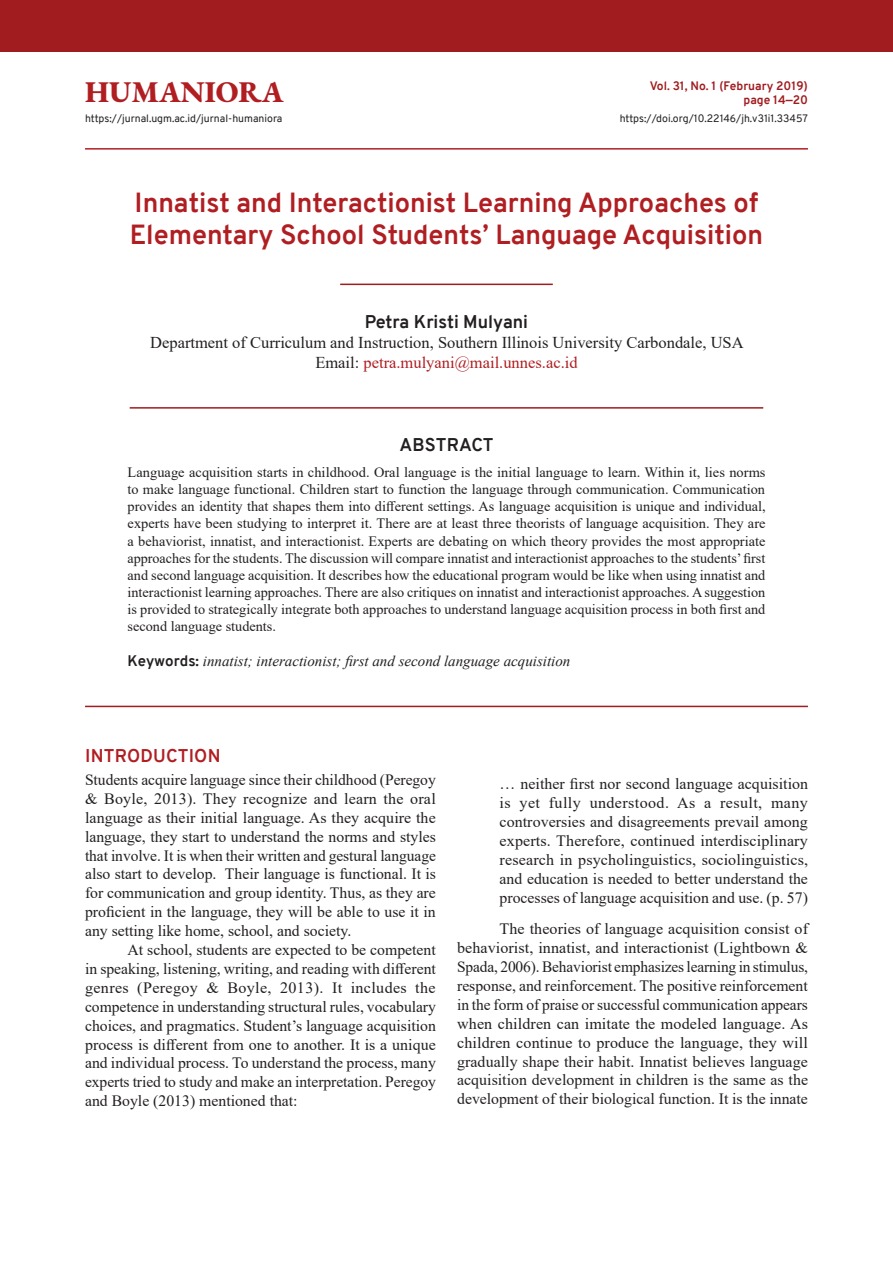
<style>
.page{position:relative;width:893px;height:1263px;background:#fff}
.page>*{position:absolute;margin:0;border:0;box-sizing:border-box;transform-origin:0 0}
.Humaniora{font:800 30px "EB Garamond";color:#b01e22}
.Judul{font:700 27px/32.4px "Overpass";color:#b01e22}
.Penulis{font:700 18px "Overpass";color:#231f20}
.t1{font:700 18px "Overpass";letter-spacing:.01em;color:#b01e22}
.Jdl_Abstrak{font:700 18px "Overpass";color:#231f20}
.Identitas_Penulis{font:16.5px "Times New Roman";color:#231f20}
.Identitas_Penulis-2{font:16.5px "Times New Roman";color:#b01e22}
.Isi__Base{font:15.75px/18.9px "Times New Roman";color:#231f20;text-align:justify}
.Kutipan{font:15.75px/18.9px "Times New Roman";color:#231f20;text-align:justify}
.Keyword{font:italic 15px "Times New Roman";color:#231f20}
.Abstrak{font:14.25px/17.1px "Times New Roman";color:#231f20;text-align:justify}
.t2{font:700 12px "Overpass";color:#a01c1f}
.t3{font:10.5px "Overpass";color:#231f20}
.s1{color:#231f20}
.s2{font-family:"Overpass";font-weight:700;font-style:normal}
</style>
<div class="page">
<hr style="left:85px;top:148px;width:723px;height:2px;background:#b01e22">
<div style="left:0;top:0;width:893px;height:51px;background:#a01c1f"></div>
<hr style="left:340px;top:284px;width:213px;height:1px;background:#a01c1f">
<hr style="left:130px;top:407px;width:633px;height:2px;background:#a01c1f">
<hr style="left:85px;top:706px;width:723px;height:1px;background:#a01c1f">
<p class="Humaniora" style="left:85px;top:70px;width:200px">HUMANIORA</p>
<p class="t2" style="left:650px;top:77px;width:160px">Vol. 31, No. 1 (February 2019)</p>
<p class="t2" style="left:743px;top:91px;width:66px">page 14—20</p>
<p class="t3" style="left:85px;top:111px;width:199px">https://jurnal.ugm.ac.id/jurnal-humaniora</p>
<p class="t3" style="left:620px;top:111px;width:190px">https://doi.org/10.22146/jh.v31i1.33457</p>
<p class="Judul" style="left:130px;top:186px;width:635px">Innatist and Interactionist Learning Approaches of<br>Elementary School Students’ Language Acquisition</p>
<p class="Penulis" style="left:365px;top:309px;width:165px">Petra Kristi Mulyani</p>
<p class="Identitas_Penulis" style="left:150px;top:331px;width:595px">Department of Curriculum and Instruction, Southern Illinois University Carbondale, USA</p>
<p class="Identitas_Penulis-2" style="left:315px;top:350px;width:264px"><span class="s1">Email:</span> petra.mulyani@mail.unnes.ac.id</p>
<p class="Jdl_Abstrak" style="left:400px;top:432px;width:96px">ABSTRACT</p>
<p class="Abstrak" style="left:128px;top:463px;width:640px">Language acquisition starts in childhood. Oral language is the initial language to learn. Within it, lies norms to make language functional. Children start to function the language through communication. Communication provides an identity that shapes them into different settings. As language acquisition is unique and individual, experts have been studying to interpret it. There are at least three theorists of language acquisition. They are a behaviorist, innatist, and interactionist. Experts are debating on which theory provides the most appropriate approaches for the students. The discussion will compare innatist and interactionist approaches to the students’ first and second language acquisition. It describes how the educational program would be like when using innatist and interactionist learning approaches. There are also critiques on innatist and interactionist approaches. A suggestion is provided to strategically integrate both approaches to understand language acquisition process in both first and second language students.</p>
<p class="Keyword" style="left:128px;top:651px;width:444px"><span class="s2">Keywords:</span> innatist; interactionist; first and second language acquisition</p>
<p class="t1" style="left:85px;top:743px;width:137px">INTRODUCTION</p>
<p class="Isi__Base" style="left:85px;top:770px;width:352px">Students acquire language since their childhood (Peregoy &amp; Boyle, 2013). They recognize and learn the oral language as their initial language. As they acquire the language, they start to understand the norms and styles that involve. It is when their written and gestural language also start to develop. Their language is functional. It is for communication and group identity. Thus, as they are proficient in the language, they will be able to use it in any setting like home, school, and society.</p>
<p class="Isi__Base" style="left:85px;top:940px;width:352px;text-indent:43px">At school, students are expected to be competent in speaking, listening, writing, and reading with different genres (Peregoy &amp; Boyle, 2013). It includes the competence in understanding structural rules, vocabulary choices, and pragmatics. Student’s language acquisition process is different from one to another. It is a unique and individual process. To understand the process, many experts tried to study and make an interpretation. Peregoy and Boyle (2013) mentioned that:</p>
<p class="Kutipan" style="left:500px;top:774px;width:310px">… neither first nor second language acquisition is yet fully understood. As a result, many controversies and disagreements prevail among experts. Therefore, continued interdisciplinary research in psycholinguistics, sociolinguistics, and education is needed to better understand the processes of language acquisition and use. (p. 57)</p>
<p class="Isi__Base" style="left:457px;top:919px;width:352px;text-indent:43px">The theories of language acquisition consist of behaviorist, innatist, and interactionist (Lightbown &amp; Spada, 2006). Behaviorist emphasizes learning in stimulus, response, and reinforcement. The positive reinforcement in the form of praise or successful communication appears when children can imitate the modeled language. As children continue to produce the language, they will gradually shape their habit. Innatist believes language acquisition development in children is the same as the development of their biological function. It is the innate</p>
</div>
